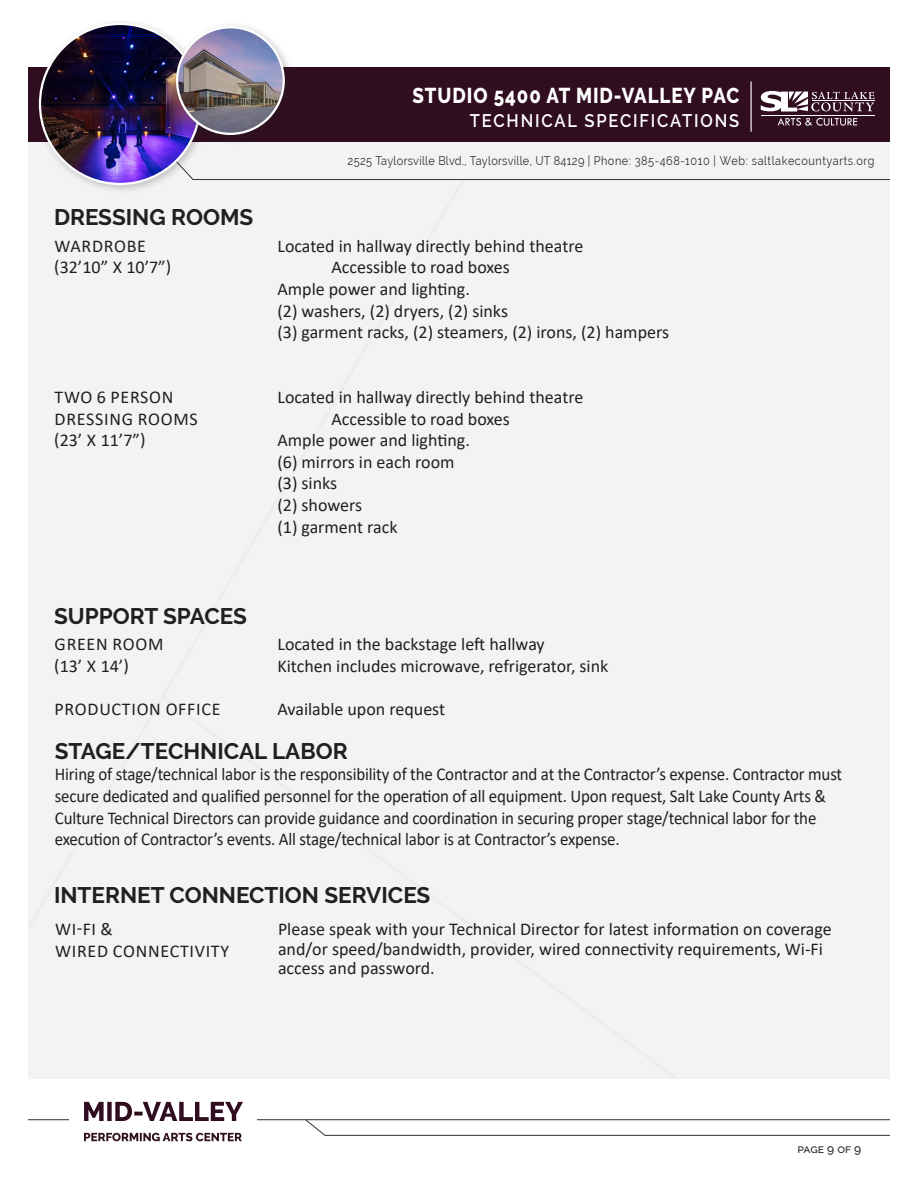
<style>
.page{position:relative;width:918px;height:1188px;background:#fff}
.page>*{position:absolute;margin:0;border:0;box-sizing:border-box;transform-origin:0 0}
.t1{font:700 22.5px "Raleway";color:#231f20}
.t2{font:800 21.45px "Raleway";letter-spacing:.05em;color:#fff;scale:.87 1}
.t3{font:600 18.15px "Raleway";letter-spacing:.11em;color:#fff;scale:.91 1}
.t4{font:18px/19.5px "Calibri";letter-spacing:-.01em;color:#231f20}
.t5{font:18px/21.6px "Calibri";letter-spacing:-.01em;color:#231f20;scale:.94 1}
.t6{font:18px/21.6px "Calibri";letter-spacing:.04em;color:#231f20}
.t7{font:18px/21.6px "Calibri";letter-spacing:.035em;color:#231f20}
.t8{font:12.3px "Raleway";letter-spacing:.03em;color:#323031;scale:.88 1}
.t9{font:500 12px "Raleway";letter-spacing:-.01em;color:#231f20}
</style>
<div class="page">
<div style="left:21px;top:142px;width:885px;height:940px;background:#f2f3f3"></div>
<hr style="left:0;top:1119px;width:906px;height:1px;background:#323031">
<svg style="left:211px;top:142px;width:680px;height:38px"></svg>
<div style="left:14px;top:67px;width:903px;height:75px;background:#300e1f"></div>
<div style="left:0;top:2px;width:27px;height:1186px;background:#fff"></div>
<svg style="left:761px;top:91px;width:113px;height:21px"></svg>
<hr style="left:812px;top:100px;width:62px;height:1px;background:#fff">
<hr style="left:761px;top:115px;width:113px;height:1px;background:#fff">
<svg style="left:778px;top:118px;width:79px;height:8px"></svg>
<hr style="left:751px;top:81px;width:1px;height:51px;background:#fff">
<div style="left:34px;top:18px;width:177px;height:177px;background:#231f20;opacity:.25"></div>
<img style="left:40px;top:24px;width:160px;height:160px;border-radius:79px">
<svg style="left:304px;top:1119px;width:587px;height:17px"></svg>
<div style="left:891px;top:0;width:27px;height:1188px;background:#fff"></div>
<div style="left:5px;top:1079px;width:907px;height:28px;background:#fff"></div>
<div style="left:70px;top:1106px;width:187px;height:51px;background:#fff"></div>
<div style="left:171px;top:21px;width:124px;height:124px;background:#231f20;opacity:.25"></div>
<img style="left:177px;top:27px;width:107px;height:107px;border-radius:53px">
<div style="left:176px;top:26px;width:109px;height:109px;border:2px solid #fff;border-radius:50%"></div>
<svg style="left:84px;top:1133px;width:158px;height:8px"></svg>
<svg style="left:84px;top:1102px;width:159px;height:19px"></svg>
<p class="t1" style="left:54px;top:204px;width:201px">DRESSING ROOMS</p>
<p class="t7" style="left:54px;top:235px;width:119px">WARDROBE (32’10” X 10’7”)</p>
<p class="t6" style="left:54px;top:386px;width:145px">TWO 6 PERSON<br>DRESSING ROOMS (23’ X 11’7”)</p>
<p class="t2" style="left:413px;top:83px;width:377px">STUDIO 5400 AT MID-VALLEY PAC</p>
<p class="t3" style="left:470px;top:110px;width:298px">TECHNICAL SPECIFICATIONS</p>
<p class="t8" style="left:348px;top:153px;width:600px">2525 Taylorsville Blvd., Taylorsville, UT 84129 | Phone: 385-468-1010 | Web: saltlakecountyarts.org</p>
<p class="t4" style="left:277px;top:236px;width:307px">Located in hallway directly behind theatre</p>
<p class="t4" style="left:331px;top:257px;width:180px">Accessible to road boxes</p>
<p class="t4" style="left:277px;top:279px;width:194px">Ample power and lighting.</p>
<p class="t4" style="left:277px;top:300px;width:232px">(2) washers, (2) dryers, (2) sinks</p>
<p class="t4" style="left:277px;top:322px;width:393px">(3) garment racks, (2) steamers, (2) irons, (2) hampers</p>
<p class="t4" style="left:277px;top:387px;width:307px">Located in hallway directly behind theatre</p>
<p class="t4" style="left:331px;top:408px;width:180px">Accessible to road boxes</p>
<p class="t4" style="left:277px;top:430px;width:194px">Ample power and lighting.</p>
<p class="t4" style="left:277px;top:452px;width:179px">(6) mirrors in each room</p>
<p class="t4" style="left:277px;top:473px;width:61px">(3) sinks</p>
<p class="t4" style="left:277px;top:495px;width:86px">(2) showers</p>
<p class="t4" style="left:277px;top:516px;width:122px">(1) garment rack</p>
<p class="t1" style="left:54px;top:603px;width:194px">SUPPORT SPACES</p>
<p class="t6" style="left:54px;top:633px;width:111px">GREEN ROOM (13’ X 14’)</p>
<p class="t6" style="left:55px;top:698px;width:167px">PRODUCTION OFFICE</p>
<p class="t4" style="left:277px;top:633px;width:332px;line-height:21.6px">Located in the backstage left hallway<br>Kitchen includes microwave, refrigerator, sink</p>
<p class="t4" style="left:277px;top:699px;width:169px">Available upon request</p>
<p class="t1" style="left:55px;top:738px;width:294px">STAGE/TECHNICAL LABOR</p>
<p class="t5" style="left:55px;top:763px;width:839px">Hiring of stage/technical labor is the responsibility of the Contractor and at the Contractor’s expense. Contractor must secure dedicated and qualified personnel for the operation of all equipment. Upon request, Salt Lake County Arts &amp; Culture Technical Directors can provide guidance and coordination in securing proper stage/technical labor for the execution of Contractor’s events. All stage/technical labor is at Contractor’s expense.</p>
<p class="t1" style="left:54px;top:882px;width:378px">INTERNET CONNECTION SERVICES</p>
<p class="t6" style="left:55px;top:918px;width:175px">WI-FI &amp;<br>WIRED CONNECTIVITY</p>
<p class="t4" style="left:278px;top:919px;width:555px">Please speak with your Technical Director for latest information on coverage and/or speed/bandwidth, provider, wired connectivity requirements, Wi-Fi access and password.</p>
<p class="t9" style="left:798px;top:1141px;width:65px">page 9 of 9</p>
</div>
